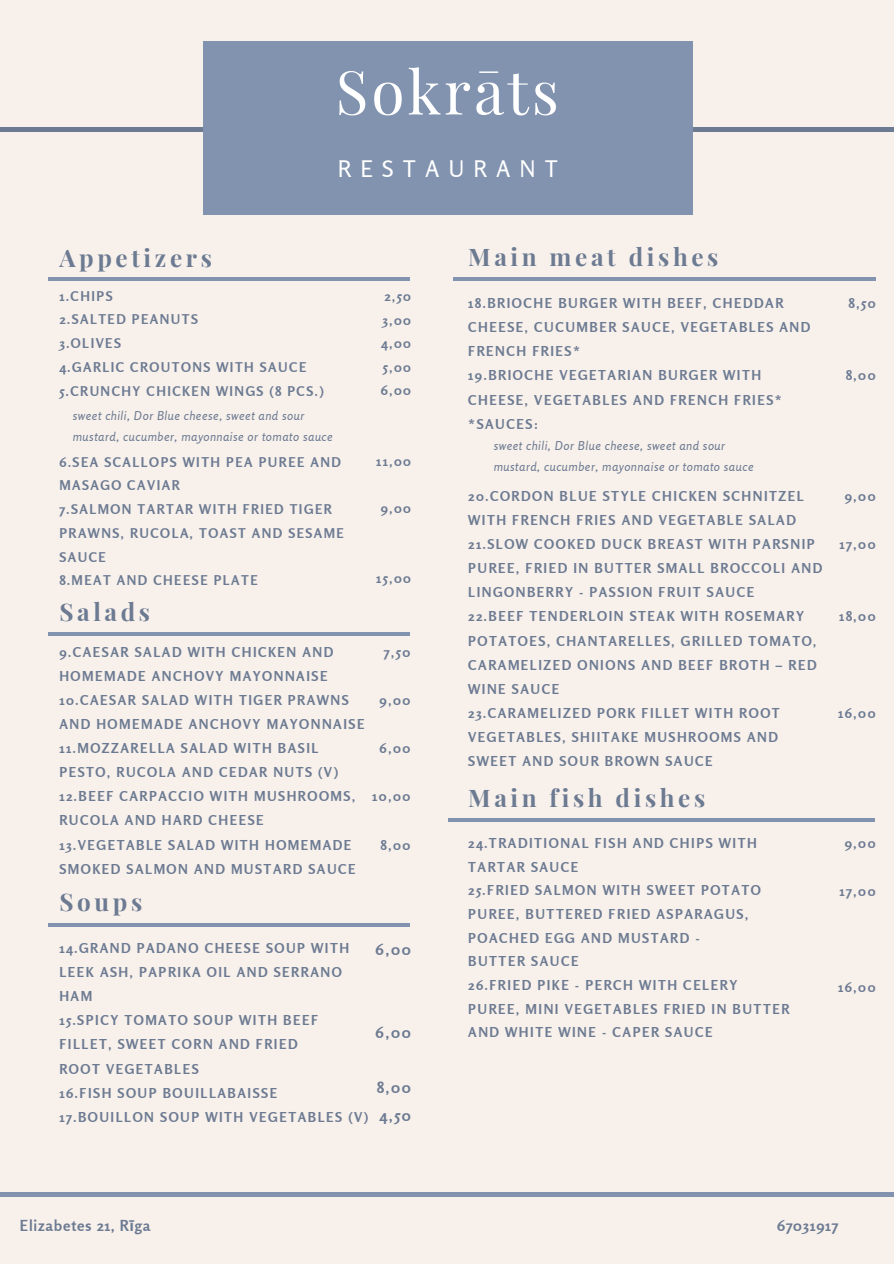
<style>
.page{position:relative;width:894px;height:1264px;background:#fff}
.page>*{position:absolute;margin:0;border:0;box-sizing:border-box;transform-origin:0 0}
.t1{font:60.6px "Playfair Display";letter-spacing:.05em;color:#fff}
.t2{font:700 24.3px "Playfair Display";letter-spacing:.15em;color:#6c7a92}
.t3{font:22.65px "Rosario";letter-spacing:.4em;color:#fff}
.t4{font:700 15.75px "Rosario";letter-spacing:.11em;color:#6c7a92}
.t5{font:700 15.15px "Rosario";letter-spacing:.05em;color:#6c7a92}
.t6{font:700 13.65px/24.2px "Rosario";letter-spacing:.11em;color:#6c7a92}
.t7{font:700 13.35px/23.7px "Rosario";letter-spacing:.11em;color:#6c7a92}
.t8{font:italic 12.15px/20.9px "Rosario";letter-spacing:.04em;color:#6c7a92}
.s1{font-family:"Noto Sans"}
</style>
<div class="page">
<div style="left:0;top:0;width:893px;height:1263px;background:#f8f1eb"></div>
<hr style="left:0;top:128px;width:893px;height:3px;background:#6c7a92">
<div style="left:203px;top:41px;width:489px;height:173px;background:#8293b0"></div>
<hr style="left:0;top:1192px;width:893px;height:4px;background:#8293b0">
<hr style="left:49px;top:277px;width:361px;height:4px;background:#8293b0">
<hr style="left:49px;top:632px;width:361px;height:3px;background:#8293b0">
<hr style="left:49px;top:923px;width:361px;height:3px;background:#8293b0">
<hr style="left:453px;top:277px;width:422px;height:4px;background:#8293b0">
<hr style="left:448px;top:818px;width:426px;height:4px;background:#8293b0">
<p class="t1" style="left:335px;top:49px;width:225px">Sokrāts</p>
<p class="t3" style="left:338px;top:155px;width:222px">RESTAURANT</p>
<p class="t2" style="left:59px;top:241px;width:154px">Appetizers</p>
<p class="t7" style="left:59px;top:284px;width:55px">1.CHIPS</p>
<p class="t7" style="left:59px;top:307px;width:140px">2.SALTED PEANUTS</p>
<p class="t7" style="left:59px;top:331px;width:63px">3.OLIVES</p>
<p class="t7" style="left:59px;top:355px;width:248px">4.GARLIC CROUTONS WITH SAUCE</p>
<p class="t7" style="left:59px;top:379px;width:265px">5.CRUNCHY CHICKEN WINGS (8 PCS.)</p>
<p class="t8" style="left:73px;top:405px;width:261px">sweet chili, Dor Blue cheese, sweet and sour mustard, cucumber, mayonnaise or tomato sauce</p>
<p class="t7" style="left:59px;top:450px;width:283px">6.SEA SCALLOPS WITH PEA PUREE AND<br>MASAGO CAVIAR</p>
<p class="t7" style="left:59px;top:497px;width:286px">7.SALMON TARTAR WITH FRIED TIGER<br>PRAWNS, RUCOLA, TOAST AND SESAME<br>SAUCE</p>
<p class="t7" style="left:59px;top:568px;width:200px">8.MEAT AND CHEESE PLATE</p>
<p class="t2" style="left:59px;top:595px;width:92px">Salads</p>
<p class="t6" style="left:59px;top:639px;width:275px">9.CAESAR SALAD WITH CHICKEN AND<br>HOMEMADE ANCHOVY MAYONNAISE</p>
<p class="t6" style="left:59px;top:687px;width:306px">10.CAESAR SALAD WITH TIGER PRAWNS<br>AND HOMEMADE ANCHOVY MAYONNAISE</p>
<p class="t6" style="left:59px;top:736px;width:280px">11.MOZZARELLA SALAD WITH BASIL<br>PESTO, RUCOLA AND CEDAR NUTS (V)</p>
<p class="t6" style="left:59px;top:784px;width:297px">12.BEEF CARPACCIO WITH MUSHROOMS,<br>RUCOLA AND HARD CHEESE</p>
<p class="t6" style="left:59px;top:832px;width:297px">13.VEGETABLE SALAD WITH HOMEMADE<br>SMOKED SALMON AND MUSTARD SAUCE</p>
<p class="t7" style="left:384px;top:284px;width:28px">2,50</p>
<p class="t7" style="left:382px;top:308px;width:30px">3,00</p>
<p class="t7" style="left:381px;top:331px;width:31px">4,00</p>
<p class="t7" style="left:383px;top:355px;width:30px">5,00</p>
<p class="t7" style="left:380px;top:378px;width:32px">6,00</p>
<p class="t7" style="left:376px;top:449px;width:36px">11,00</p>
<p class="t7" style="left:380px;top:496px;width:32px">9,00</p>
<p class="t7" style="left:376px;top:566px;width:36px">15,00</p>
<p class="t6" style="left:384px;top:639px;width:28px">7,50</p>
<p class="t6" style="left:379px;top:687px;width:32px">9,00</p>
<p class="t6" style="left:379px;top:736px;width:32px">6,00</p>
<p class="t6" style="left:372px;top:784px;width:40px">10,00</p>
<p class="t6" style="left:380px;top:832px;width:31px">8,00</p>
<p class="t2" style="left:59px;top:884px;width:84px">Soups</p>
<p class="t6" style="left:59px;top:935px;width:291px">14.GRAND PADANO CHEESE SOUP WITH<br>LEEK ASH, PAPRIKA OIL AND SERRANO<br>HAM</p>
<p class="t6" style="left:59px;top:1008px;width:260px">15.SPICY TOMATO SOUP WITH BEEF<br>FILLET, SWEET CORN AND FRIED</p>
<p class="t6" style="left:59px;top:1056px;width:141px">ROOT VEGETABLES</p>
<p class="t6" style="left:59px;top:1080px;width:219px">16.FISH SOUP BOUILLABAISSE</p>
<p class="t6" style="left:59px;top:1104px;width:310px">17.BOUILLON SOUP WITH VEGETABLES (V)</p>
<p class="t4" style="left:375px;top:939px;width:37px">6,00</p>
<p class="t4" style="left:375px;top:1022px;width:37px">6,00</p>
<p class="t4" style="left:377px;top:1078px;width:36px">8,00</p>
<p class="t4" style="left:379px;top:1105px;width:33px">4,50</p>
<p class="t2" style="left:468px;top:240px;width:252px">Main meat dishes</p>
<p class="t6" style="left:468px;top:291px;width:343px">18.BRIOCHE BURGER WITH BEEF, CHEDDAR<br>CHEESE, CUCUMBER SAUCE, VEGETABLES AND<br>FRENCH FRIES*</p>
<p class="t6" style="left:468px;top:363px;width:315px">19.BRIOCHE VEGETARIAN BURGER WITH<br>CHEESE, VEGETABLES AND FRENCH FRIES*</p>
<p class="t6" style="left:468px;top:411px;width:72px">*SAUCES:</p>
<p class="t8" style="left:493px;top:435px;width:261px">sweet chili, Dor Blue cheese, sweet and sour mustard, cucumber, mayonnaise or tomato sauce</p>
<p class="t6" style="left:468px;top:484px;width:337px">20.CORDON BLUE STYLE CHICKEN SCHNITZEL<br>WITH FRENCH FRIES AND VEGETABLE SALAD</p>
<p class="t6" style="left:468px;top:532px;width:355px">21.SLOW COOKED DUCK BREAST WITH PARSNIP<br>PUREE, FRIED IN BUTTER SMALL BROCCOLI AND<br>LINGONBERRY - PASSION FRUIT SAUCE</p>
<p class="t6" style="left:468px;top:604px;width:350px">22.BEEF TENDERLOIN STEAK WITH ROSEMARY POTATOES, CHANTARELLES, GRILLED TOMATO, CARAMELIZED ONIONS AND BEEF BROTH – RED WINE SAUCE</p>
<p class="t6" style="left:468px;top:700px;width:313px">23.CARAMELIZED PORK FILLET WITH ROOT<br>VEGETABLES, SHIITAKE MUSHROOMS AND<br>SWEET AND SOUR BROWN SAUCE</p>
<p class="t2" style="left:468px;top:781px;width:238px">Main fish dishes</p>
<p class="t6" style="left:468px;top:831px;width:290px;line-height:23.7px">24.TRADITIONAL FISH AND CHIPS WITH<br>TARTAR SAUCE</p>
<p class="t6" style="left:468px;top:878px;width:294px;line-height:23.7px">25.FRIED SALMON WITH SWEET POTATO<br>PUREE, BUTTERED FRIED ASPARAGUS,<br>POACHED EGG AND MUSTARD -</p>
<p class="t6" style="left:468px;top:949px;width:112px">BUTTER SAUCE</p>
<p class="t6" style="left:468px;top:973px;width:322px;line-height:23.7px">26.FRIED PIKE - PERCH WITH CELERY<br>PUREE, MINI VEGETABLES FRIED IN BUTTER<br>AND WHITE WINE - CAPER SAUCE</p>
<p class="t6" style="left:848px;top:291px;width:28px">8,50</p>
<p class="t6" style="left:845px;top:363px;width:31px">8,00</p>
<p class="t6" style="left:844px;top:484px;width:32px">9,00</p>
<p class="t6" style="left:839px;top:532px;width:37px">17,00</p>
<p class="t6" style="left:838px;top:604px;width:38px">18,00</p>
<p class="t6" style="left:837px;top:700px;width:39px">16,00</p>
<p class="t6" style="left:844px;top:830px;width:32px">9,00</p>
<p class="t6" style="left:839px;top:878px;width:37px">17,00</p>
<p class="t6" style="left:837px;top:975px;width:39px">16,00</p>
<p class="t5" style="left:20px;top:1215px;width:132px">Elizabetes 21, R<span class="s1">ī</span>ga</p>
<p class="t5" style="left:777px;top:1215px;width:62px">67031917</p>
</div>
